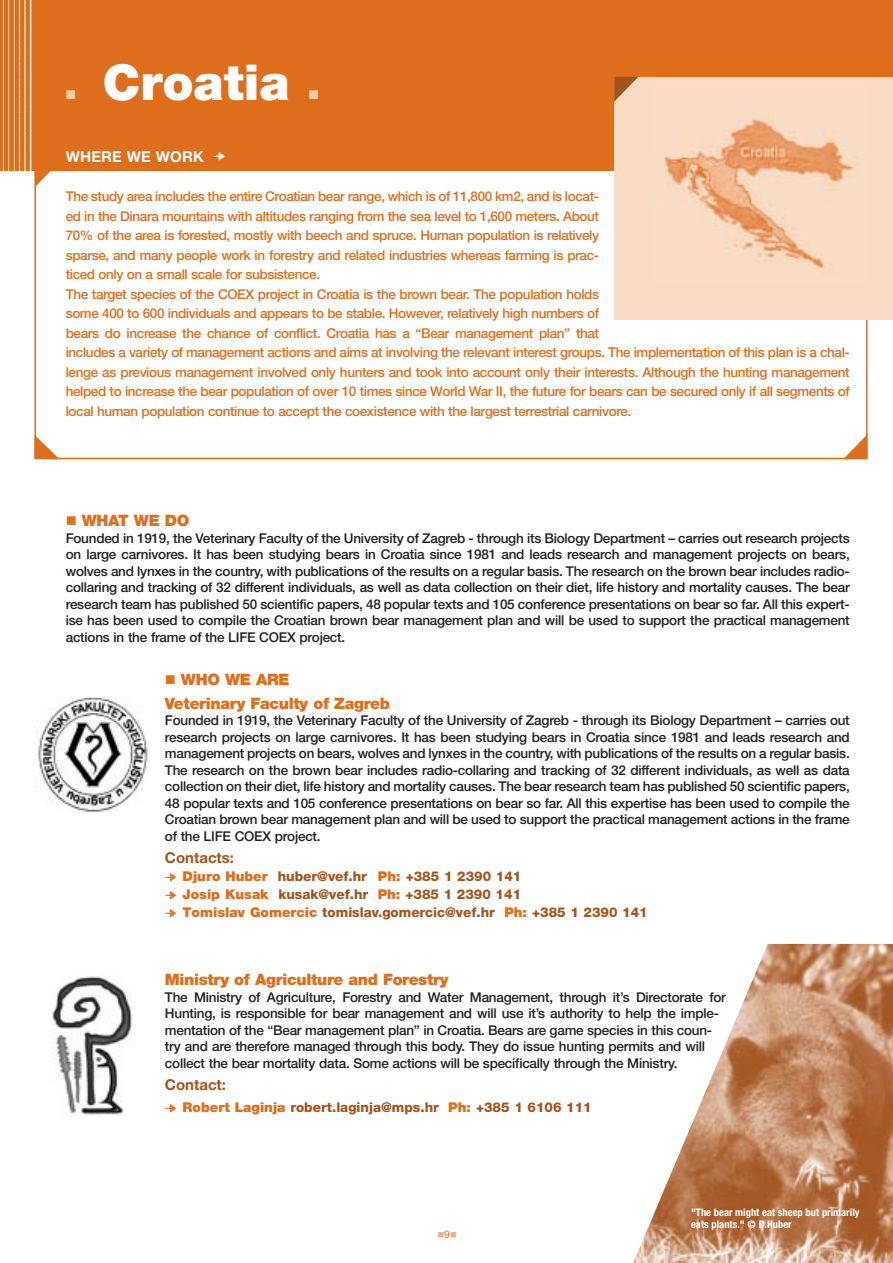
<style>
.page{position:relative;width:893px;height:1263px;background:#fff}
.page>*{position:absolute;margin:0;border:0;box-sizing:border-box;transform-origin:0 0}
.t1{font:900 49.5px "Helvetica Neue";color:#fff}
.t2{font:900 15.75px/23.7px "Helvetica Neue";letter-spacing:-.02em;color:#df6e1c}
.t3{font:700 15px "Helvetica Neue";color:#a3541c}
.t4{font:700 15px "Helvetica Neue";letter-spacing:.01em;color:#fff}
.t5{font:500 13.5px/16.5px "Helvetica Neue";letter-spacing:-.015em;color:#231f1f;text-align:justify}
.t6{font:500 13.5px/19.5px "Helvetica Neue";letter-spacing:-.03em;color:#df6e1c}
.t7{font:800 13.5px/18px "Helvetica Neue";color:#a3541c}
.t8{font:700 condensed 10.5px/12.6px "Helvetica Neue";color:#fff}
.t9{font:10.5px "Helvetica Neue";color:#df6e1c}
.s1{font-family:"Fleches Left Right";font-weight:400}
.s2{font-family:"Fleches Left Right";font-weight:400;font-size:15px;color:#df6e1c}
.s3{font-weight:900;color:#df6e1c}
</style>
<div class="page">
<div style="left:0;top:0;width:892px;height:170px;background:#df6e1c"></div>
<div style="left:614px;top:77px;width:278px;height:242px;background:#f7dbc3"></div>
<img style="left:663px;top:119px;width:191px;height:155px">
<svg style="left:35px;top:170px;width:24px;height:17px"></svg>
<svg style="left:614px;top:77px;width:24px;height:25px"></svg>
<svg style="left:35px;top:435px;width:25px;height:24px"></svg>
<svg style="left:843px;top:434px;width:24px;height:25px"></svg>
<img style="left:36px;top:696px;width:112px;height:116px">
<img style="left:50px;top:976px;width:83px;height:141px">
<img style="left:633px;top:944px;width:259px;height:319px">
<img style="left:2px;top:0;width:30px;height:170px">
<h1 class="t1" style="left:103px;top:65px;width:188px">Croatia</h1>
<p class="t4" style="left:66px;top:152px;width:162px">WHERE WE WORK <span class="s1">e</span></p>
<p class="t6" style="left:66px;top:188px;width:785px">The study area includes the entire Croatian bear range, which is of 11,800 km2, and is locat-<br>ed in the Dinara mountains with altitudes ranging from the sea level to 1,600 meters. About<br>70% of the area is forested, mostly with beech and spruce. Human population is relatively<br>sparse, and many people work in forestry and related industries whereas farming is prac-<br>ticed only on a small scale for subsistence.<br>The target species of the COEX project in Croatia is the brown bear. The population holds<br>some 400 to 600 individuals and appears to be stable. However, relatively high numbers of<br>bears do increase the chance of conflict. Croatia has a “Bear management plan” that<br>includes a variety of management actions and aims at involving the relevant interest groups. The implementation of this plan is a chal&shy;lenge as previous management involved only hunters and took into account only their interests. Although the hunting management helped to increase the bear population of over 10 times since World War II, the future for bears can be secured only if all segments of local human population continue to accept the coexistence with the largest terrestrial carnivore.</p>
<p class="t2" style="left:82px;top:510px;width:109px">WHAT WE DO</p>
<p class="t5" style="left:66px;top:531px;width:785px">Founded in 1919, the Veterinary Faculty of the University of Zagreb - through its Biology Department – carries out research projects on large carnivores. It has been studying bears in Croatia since 1981 and leads research and management projects on bears, wolves and lynxes in the country, with publications of the results on a regular basis. The research on the brown bear includes radio&shy;collaring and tracking of 32 different individuals, as well as data collection on their diet, life history and mortality causes. The bear research team has published 50 scientific papers, 48 popular texts and 105 conference presentations on bear so far. All this expert&shy;ise has been used to compile the Croatian brown bear management plan and will be used to support the practical management actions in the frame of the LIFE COEX project.</p>
<p class="t2" style="left:165px;top:669px;width:226px;text-indent:16px">WHO WE ARE<br>Veterinary Faculty of Zagreb</p>
<p class="t5" style="left:165px;top:713px;width:686px">Founded in 1919, the Veterinary Faculty of the University of Zagreb - through its Biology Department – carries out research projects on large carnivores. It has been studying bears in Croatia since 1981 and leads research and management projects on bears, wolves and lynxes in the country, with publications of the results on a regular basis.<br>The research on the brown bear includes radio-collaring and tracking of 32 different individuals, as well as data collection on their diet, life history and mortality causes. The bear research team has published 50 scientific papers, 48 popular texts and 105 conference presentations on bear so far. All this expertise has been used to compile the Croatian brown bear management plan and will be used to support the practical management actions in the frame of the LIFE COEX project.</p>
<p class="t3" style="left:165px;top:852px;width:71px">Contacts:</p>
<p class="t7" style="left:165px;top:868px;width:484px"><span class="s2">e</span> <span class="s3">Djuro Huber</span> huber@vef.hr <span class="s3">Ph:</span> +385 1 2390 141<br><span class="s2">e</span> <span class="s3">Josip Kusak</span> kusak@vef.hr <span class="s3">Ph:</span> +385 1 2390 141<br><span class="s2">e</span> <span class="s3">Tomislav Gomercic</span> tomislav.gomercic@vef.hr <span class="s3">Ph:</span> +385 1 2390 141</p>
<p class="t2" style="left:165px;top:969px;width:285px">Ministry of Agriculture and Forestry</p>
<p class="t5" style="left:165px;top:990px;width:562px;text-align:left">The Ministry of Agriculture, Forestry and Water Management, through it’s Directorate for Hunting, is responsible for bear management and will use it’s authority to help the imple&shy;mentation of the “Bear management plan” in Croatia. Bears are game species in this coun&shy;try and are therefore managed through this body. They do issue hunting permits and will collect the bear mortality data. Some actions will be specifically through the Ministry.</p>
<p class="t3" style="left:165px;top:1079px;width:63px">Contact:</p>
<p class="t7" style="left:165px;top:1099px;width:428px"><span class="s2">e</span> <span class="s3">Robert Laginja</span> robert.laginja@mps.hr <span class="s3">Ph:</span> +385 1 6106 111</p>
<p class="t9" style="left:444px;top:1230px;width:7px">9</p>
<p class="t8" style="left:691px;top:1207px;width:170px">"The bear might eat sheep but primarily eats plants." © D.Huber</p>
</div>
